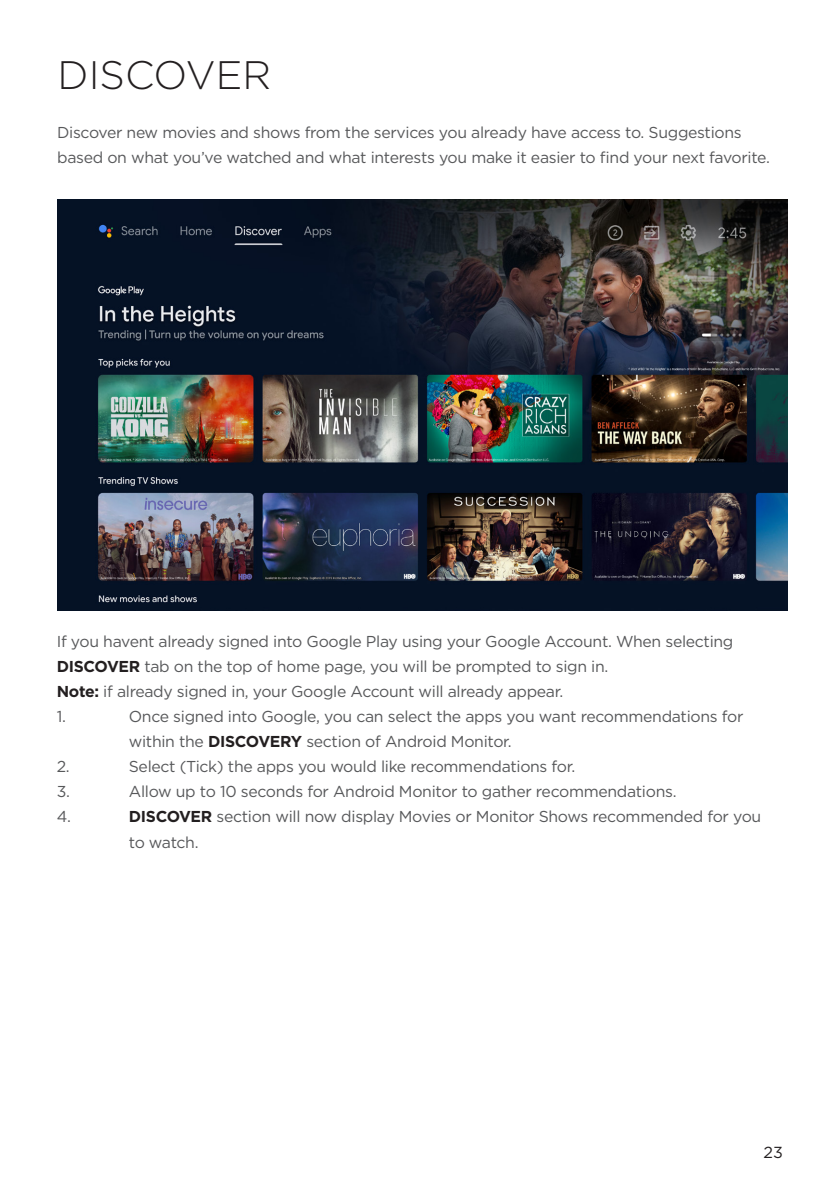
<style>
.page{position:relative;width:840px;height:1191px;background:#fff}
.page>*{position:absolute;margin:0;border:0;box-sizing:border-box;transform-origin:0 0}
.t1{font:300 39.8px "Gotham";color:#231f20}
.t2{font:16px "Gotham";color:#231f20}
.t3{font:15.8px/25px "Gotham";letter-spacing:-.02em;color:#57585a}
.s1{font-weight:700;color:#231f20}
</style>
<div class="page">
<img style="left:57px;top:200px;width:729px;height:410px">
<p class="t1" style="left:58px;top:49px;width:215px">DISCOVER</p>
<p class="t3" style="left:57px;top:120px;width:713px">Discover new movies and shows from the services you already have access to. Suggestions based on what you’ve watched and what interests you make it easier to find your next favorite.</p>
<p class="t3" style="left:57px;top:629px;width:677px">If you havent already signed into Google Play using your Google Account. When selecting</p>
<p class="t3" style="left:57px;top:654px;width:553px"><span class="s1">DISCOVER</span> tab on the top of home page, you will be prompted to sign in.</p>
<p class="t3" style="left:57px;top:679px;width:507px"><span class="s1">Note:</span> if already signed in, your Google Account will already appear.</p>
<p class="t3" style="left:57px;top:704px;width:11px">1.</p>
<p class="t3" style="left:129px;top:704px;width:615px">Once signed into Google, you can select the apps you want recommendations for</p>
<p class="t3" style="left:129px;top:729px;width:384px">within the <span class="s1">DISCOVERY</span> section of Android Monitor.</p>
<p class="t3" style="left:57px;top:754px;width:15px">2.</p>
<p class="t3" style="left:129px;top:754px;width:448px">Select (Tick) the apps you would like recommendations for.</p>
<p class="t3" style="left:57px;top:779px;width:15px">3.</p>
<p class="t3" style="left:129px;top:779px;width:549px">Allow up to 10 seconds for Android Monitor to gather recommendations.</p>
<p class="t3" style="left:57px;top:804px;width:16px">4.</p>
<p class="t3" style="left:129px;top:804px;width:633px"><span class="s1">DISCOVER</span> section will now display Movies or Monitor Shows recommended for you</p>
<p class="t3" style="left:129px;top:829px;width:71px">to watch.</p>
<p class="t2" style="left:763px;top:1142px;width:21px">23</p>
</div>
